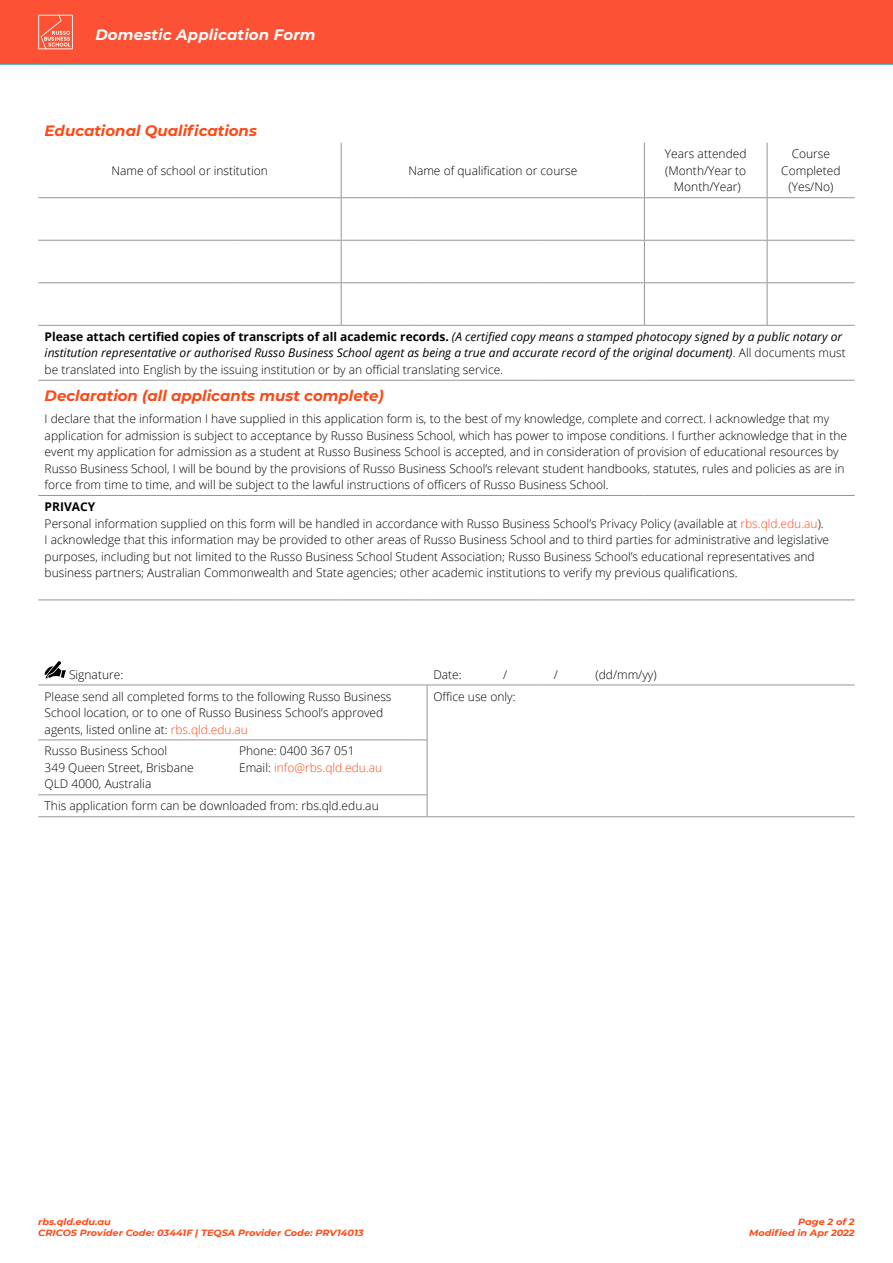
<style>
.page{position:relative;width:893px;height:1263px;background:#fff}
.page>*{position:absolute;margin:0;border:0;box-sizing:border-box;transform-origin:0 0}
.t1{font:italic 700 15px "Montserrat";color:#fe4815}
.t2{font:italic 700 15px "Montserrat";letter-spacing:.01em;color:#fff}
.t3{font:300 12px/16.5px "Open Sans";color:#000}
.t4{font:italic 12px/16.5px "Open Sans";color:#000}
.t5{font:italic 700 9px/10.8px "Montserrat";color:#fe4815;scale:1.08 1}
.s1{font-weight:700;font-style:normal}
.s2{font-weight:300;font-style:normal}
.s3{font-weight:700}
.s4{color:#fe4815}
</style>
<div class="page">
<hr style="left:0;top:63px;width:893px;height:2px;background:#61b9cb">
<div style="left:0;top:0;width:893px;height:63px;background:#fc5134"></div>
<svg style="left:38px;top:15px;width:35px;height:34px"></svg>
<hr style="left:38px;top:197px;width:195px;height:1px;background:#939598">
<hr style="left:233px;top:197px;width:108px;height:1px;background:#939598">
<hr style="left:341px;top:197px;width:71px;height:1px;background:#939598">
<svg style="left:412px;top:197px;width:15px;height:1px"></svg>
<hr style="left:427px;top:197px;width:111px;height:1px;background:#939598">
<hr style="left:542px;top:197px;width:102px;height:1px;background:#939598">
<hr style="left:644px;top:197px;width:123px;height:1px;background:#939598">
<hr style="left:767px;top:197px;width:88px;height:1px;background:#939598">
<hr style="left:38px;top:240px;width:195px;height:1px;background:#939598">
<hr style="left:233px;top:240px;width:108px;height:1px;background:#939598">
<hr style="left:341px;top:240px;width:71px;height:1px;background:#939598">
<svg style="left:412px;top:240px;width:15px;height:1px"></svg>
<hr style="left:427px;top:240px;width:111px;height:1px;background:#939598">
<hr style="left:542px;top:240px;width:102px;height:1px;background:#939598">
<hr style="left:644px;top:240px;width:123px;height:1px;background:#939598">
<hr style="left:767px;top:240px;width:88px;height:1px;background:#939598">
<hr style="left:38px;top:282px;width:195px;height:1px;background:#939598">
<hr style="left:233px;top:282px;width:108px;height:1px;background:#939598">
<hr style="left:341px;top:282px;width:71px;height:1px;background:#939598">
<svg style="left:412px;top:282px;width:15px;height:1px"></svg>
<hr style="left:427px;top:282px;width:111px;height:1px;background:#939598">
<hr style="left:542px;top:282px;width:102px;height:1px;background:#939598">
<hr style="left:644px;top:282px;width:123px;height:1px;background:#939598">
<hr style="left:767px;top:282px;width:88px;height:1px;background:#939598">
<hr style="left:38px;top:380px;width:195px;height:1px;background:#939598">
<hr style="left:233px;top:380px;width:108px;height:1px;background:#939598">
<hr style="left:341px;top:380px;width:71px;height:1px;background:#939598">
<svg style="left:412px;top:380px;width:15px;height:1px"></svg>
<hr style="left:427px;top:380px;width:111px;height:1px;background:#939598">
<hr style="left:542px;top:380px;width:102px;height:1px;background:#939598">
<hr style="left:644px;top:380px;width:123px;height:1px;background:#939598">
<hr style="left:767px;top:380px;width:88px;height:1px;background:#939598">
<hr style="left:341px;top:143px;width:1px;height:54px;background:#939598">
<hr style="left:644px;top:143px;width:1px;height:54px;background:#939598">
<hr style="left:767px;top:143px;width:1px;height:54px;background:#939598">
<hr style="left:341px;top:198px;width:1px;height:42px;background:#939598">
<hr style="left:644px;top:198px;width:1px;height:42px;background:#939598">
<hr style="left:767px;top:198px;width:1px;height:42px;background:#939598">
<hr style="left:341px;top:241px;width:1px;height:41px;background:#939598">
<hr style="left:644px;top:241px;width:1px;height:41px;background:#939598">
<hr style="left:767px;top:241px;width:1px;height:41px;background:#939598">
<hr style="left:341px;top:283px;width:1px;height:42px;background:#939598">
<hr style="left:644px;top:283px;width:1px;height:42px;background:#939598">
<hr style="left:767px;top:283px;width:1px;height:42px;background:#939598">
<hr style="left:38px;top:325px;width:195px;height:1px;background:#939598">
<hr style="left:233px;top:325px;width:108px;height:1px;background:#939598">
<hr style="left:341px;top:325px;width:71px;height:1px;background:#939598">
<svg style="left:412px;top:325px;width:15px;height:1px"></svg>
<hr style="left:427px;top:325px;width:111px;height:1px;background:#939598">
<hr style="left:542px;top:325px;width:102px;height:1px;background:#939598">
<hr style="left:644px;top:325px;width:123px;height:1px;background:#939598">
<hr style="left:767px;top:325px;width:88px;height:1px;background:#939598">
<hr style="left:38px;top:495px;width:195px;height:1px;background:#939598">
<hr style="left:233px;top:495px;width:108px;height:1px;background:#939598">
<hr style="left:341px;top:495px;width:71px;height:1px;background:#939598">
<svg style="left:412px;top:495px;width:15px;height:1px"></svg>
<hr style="left:427px;top:495px;width:111px;height:1px;background:#939598">
<hr style="left:542px;top:495px;width:102px;height:1px;background:#939598">
<hr style="left:644px;top:495px;width:123px;height:1px;background:#939598">
<hr style="left:767px;top:495px;width:88px;height:1px;background:#939598">
<hr style="left:38px;top:599px;width:195px;height:1px;background:#939598">
<hr style="left:233px;top:599px;width:108px;height:1px;background:#939598">
<hr style="left:341px;top:599px;width:71px;height:1px;background:#939598">
<svg style="left:412px;top:599px;width:15px;height:1px"></svg>
<hr style="left:427px;top:599px;width:111px;height:1px;background:#939598">
<hr style="left:542px;top:599px;width:102px;height:1px;background:#939598">
<hr style="left:644px;top:599px;width:123px;height:1px;background:#939598">
<hr style="left:767px;top:599px;width:88px;height:1px;background:#939598">
<hr style="left:38px;top:685px;width:195px;height:1px;background:#939598">
<hr style="left:233px;top:685px;width:108px;height:1px;background:#939598">
<hr style="left:341px;top:685px;width:71px;height:1px;background:#939598">
<svg style="left:412px;top:685px;width:15px;height:1px"></svg>
<hr style="left:427px;top:685px;width:111px;height:1px;background:#939598">
<hr style="left:542px;top:685px;width:102px;height:1px;background:#939598">
<hr style="left:644px;top:685px;width:123px;height:1px;background:#939598">
<hr style="left:767px;top:685px;width:88px;height:1px;background:#939598">
<hr style="left:38px;top:739px;width:195px;height:1px;background:#939598">
<hr style="left:233px;top:739px;width:108px;height:1px;background:#939598">
<hr style="left:341px;top:739px;width:71px;height:1px;background:#939598">
<svg style="left:412px;top:739px;width:15px;height:1px"></svg>
<hr style="left:38px;top:794px;width:195px;height:1px;background:#939598">
<hr style="left:233px;top:794px;width:108px;height:1px;background:#939598">
<hr style="left:341px;top:794px;width:71px;height:1px;background:#939598">
<hr style="left:38px;top:816px;width:195px;height:1px;background:#939598">
<hr style="left:233px;top:816px;width:108px;height:1px;background:#939598">
<hr style="left:341px;top:816px;width:71px;height:1px;background:#939598">
<hr style="left:427px;top:685px;width:1px;height:54px;background:#939598">
<hr style="left:427px;top:740px;width:1px;height:54px;background:#939598">
<svg style="left:412px;top:794px;width:16px;height:23px"></svg>
<hr style="left:427px;top:816px;width:111px;height:1px;background:#939598">
<hr style="left:542px;top:816px;width:102px;height:1px;background:#939598">
<hr style="left:644px;top:816px;width:123px;height:1px;background:#939598">
<hr style="left:767px;top:816px;width:88px;height:1px;background:#939598">
<svg style="left:45px;top:661px;width:21px;height:18px"></svg>
<p class="t2" style="left:95px;top:24px;width:222px">Domestic Application Form</p>
<p class="t1" style="left:45px;top:120px;width:214px">Educational Qualifications</p>
<p class="t3" style="left:112px;top:162px;width:158px">Name of school or institution</p>
<p class="t3" style="left:408px;top:162px;width:170px">Name of qualification or course</p>
<p class="t3" style="left:665px;top:145px;width:83px;text-align:center">Years attended (Month/Year to<br>Month/Year)</p>
<p class="t3" style="left:781px;top:145px;width:61px;text-align:center">Course<br>Completed (Yes/No)</p>
<p class="t4" style="left:45px;top:328px;width:803px"><span class="s1">Please attach certified copies of transcripts of all academic records.</span> (A certified copy means a stamped photocopy signed by a public notary or institution representative or authorised Russo Business School agent as being a true and accurate record of the original document)<span class="s2">. All documents must be translated into English by the issuing institution or by an official translating service.</span></p>
<p class="t1" style="left:45px;top:385px;width:341px">Declaration (all applicants must complete)</p>
<p class="t3" style="left:45px;top:410px;width:804px">I declare that the information I have supplied in this application form is, to the best of my knowledge, complete and correct. I acknowledge that my application for admission is subject to acceptance by Russo Business School, which has power to impose conditions. I further acknowledge that in the event my application for admission as a student at Russo Business School is accepted, and in consideration of provision of educational resources by Russo Business School, I will be bound by the provisions of Russo Business School’s relevant student handbooks, statutes, rules and policies as are in force from time to time, and will be subject to the lawful instructions of officers of Russo Business School.</p>
<p class="t3" style="left:45px;top:498px;width:786px"><span class="s3">PRIVACY<br></span>Personal information supplied on this form will be handled in accordance with Russo Business School’s Privacy Policy (available at <span class="s4">rbs.qld.edu.au</span>).<br>I acknowledge that this information may be provided to other areas of Russo Business School and to third parties for administrative and legislative purposes, including but not limited to the Russo Business School Student Association; Russo Business School’s educational representatives and business partners; Australian Commonwealth and State agencies; other academic institutions to verify my previous qualifications.</p>
<p class="t3" style="left:69px;top:666px;width:56px">Signature:</p>
<p class="t3" style="left:433px;top:666px;width:30px">Date:</p>
<p class="t3" style="left:503px;top:666px;width:6px">/</p>
<p class="t3" style="left:554px;top:666px;width:6px">/</p>
<p class="t3" style="left:595px;top:666px;width:63px">(dd/mm/yy)</p>
<p class="t3" style="left:45px;top:688px;width:348px">Please send all completed forms to the following Russo Business<br>School location, or to one of Russo Business School’s approved agents, listed online at: <span class="s4">rbs.qld.edu.au</span></p>
<p class="t3" style="left:433px;top:688px;width:84px">Office use only:</p>
<p class="t3" style="left:45px;top:742px;width:151px">Russo Business School<br>349 Queen Street, Brisbane<br>QLD 4000, Australia</p>
<p class="t3" style="left:239px;top:742px;width:145px">Phone: 0400 367 051<br>Email: <span class="s4">info@rbs.qld.edu.au</span></p>
<p class="t3" style="left:45px;top:797px;width:336px">This application form can be downloaded from: rbs.qld.edu.au</p>
<p class="t5" style="left:38px;top:1216px;width:303px">rbs.qld.edu.au<br>CRICOS Provider Code: 03441F | TEQSA Provider Code: PRV14013</p>
<p class="t5" style="left:749px;top:1216px;width:99px;text-align:right">Page 2 of 2<br>Modified in Apr 2022</p>
</div>
